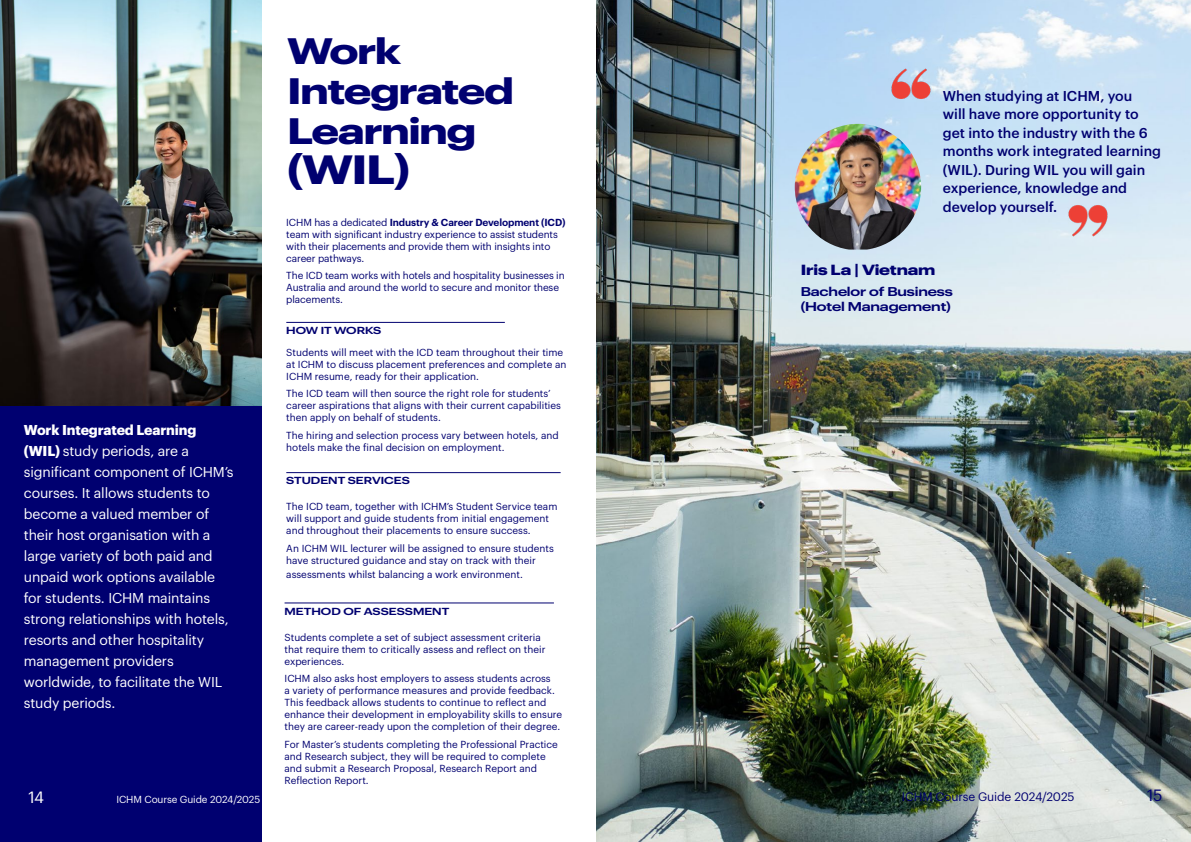
<style>
.page{position:relative;width:1191px;height:842px;background:#fff}
.page>*{position:absolute;margin:0;border:0;box-sizing:border-box;transform-origin:0 0}
.t1{font:700 40px "Graphik Wide";color:#000070}
.t2{font:700 36px/40px "Graphik Wide";letter-spacing:-.025em;color:#000070}
.t3{font:16px "Graphik";color:#fff}
.t4{font:16px "Graphik";color:#000070}
.t5{font:700 14.4px "Graphik Wide";letter-spacing:-.01em;color:#000070}
.t6{font:14px/21px "Graphik";letter-spacing:-.01em;color:#fff}
.t7{font:500 14px/18.5px "Graphik";color:#000070}
.t8{font:600 12.5px/15px "Graphik Wide";letter-spacing:-.01em;color:#000070}
.t9{font:12px "Graphik";letter-spacing:-.01em;color:#000070}
.t10{font:10px/12px "Graphik";color:#000070}
.t11{font:600 10px "Graphik Wide";color:#000070}
.t12{font:10px "Graphik";letter-spacing:-.01em;color:#fff}
.s1{font-weight:700}
.s2{font-weight:600}
</style>
<div class="page">
<div style="left:0;top:0;width:261px;height:842px;background:#000070"></div>
<img style="left:0;top:0;width:261px;height:406px">
<hr style="left:286px;top:322px;width:219px;height:1px;background:#000070">
<hr style="left:286px;top:472px;width:274px;height:1px;background:#000070">
<img style="left:596px;top:0;width:595px;height:842px">
<hr style="left:284px;top:602px;width:270px;height:1px;background:#000070">
<img style="left:794px;top:124px;width:127px;height:126px">
<img style="left:1067px;top:204px;width:42px;height:32px">
<img style="left:889px;top:68px;width:42px;height:32px">
<p class="t6" style="left:24px;top:418px;width:211px"><span class="s1">Work Integrated Learning (WIL)</span> study periods, are a significant component of ICHM’s courses. It allows students to become a valued member of their host organisation with a large variety of both paid and unpaid work options available for students. ICHM maintains strong relationships with hotels, resorts and other hospitality management providers worldwide, to facilitate the WIL study periods.</p>
<h2 class="t2" style="left:287px;top:27px;width:228px">Work<br>Integrated<br>Learning</h2>
<h1 class="t1" style="left:287px;top:138px;width:124px">(WIL)</h1>
<p class="t10" style="left:286px;top:215px;width:281px">ICHM has a dedicated <span class="s2">Industry &amp; Career Development (ICD) </span>team with significant industry experience to assist students with their placements and provide them with insights into career pathways.</p>
<p class="t10" style="left:286px;top:269px;width:280px">The ICD team works with hotels and hospitality businesses in<br>Australia and around the world to secure and monitor these placements.</p>
<p class="t11" style="left:286px;top:323px;width:97px">HOW IT WORKS</p>
<p class="t10" style="left:286px;top:345px;width:282px">Students will meet with the ICD team throughout their time at ICHM to discuss placement preferences and complete an<br>ICHM resume, ready for their application.</p>
<p class="t10" style="left:286px;top:387px;width:276px">The ICD team will then source the right role for students’ career aspirations that aligns with their current capabilities then apply on behalf of students.</p>
<p class="t10" style="left:286px;top:428px;width:274px">The hiring and selection process vary between hotels, and hotels make the final decision on employment.</p>
<p class="t11" style="left:286px;top:473px;width:125px">STUDENT SERVICES</p>
<p class="t10" style="left:286px;top:500px;width:273px">The ICD team, together with ICHM’s Student Service team will support and guide students from initial engagement and throughout their placements to ensure success.</p>
<p class="t10" style="left:286px;top:542px;width:269px">An ICHM WIL lecturer will be assigned to ensure students have structured guidance and stay on track with their</p>
<p class="t10" style="left:286px;top:568px;width:238px">assessments whilst balancing a work environment.</p>
<p class="t11" style="left:284px;top:603px;width:166px">METHOD OF ASSESSMENT</p>
<p class="t10" style="left:284px;top:630px;width:262px">Students complete a set of subject assessment criteria that require them to critically assess and reflect on their experiences.</p>
<p class="t10" style="left:284px;top:672px;width:279px">ICHM also asks host employers to assess students across<br>a variety of performance measures and provide feedback.<br>This feedback allows students to continue to reflect and enhance their development in employability skills to ensure they are career-ready upon the completion of their degree.</p>
<p class="t10" style="left:284px;top:738px;width:275px">For Master’s students completing the Professional Practice and Research subject, they will be required to complete and submit a Research Proposal, Research Report and Reflection Report.</p>
<h3 class="t7" style="left:943px;top:85px;width:220px">When studying at ICHM, you<br>will have more opportunity to get into the industry with the 6 months work integrated learning (WIL). During WIL you will gain experience, knowledge and develop yourself.</h3>
<h3 class="t5" style="left:800px;top:259px;width:136px">Iris La | Vietnam</h3>
<p class="t8" style="left:800px;top:283px;width:154px">Bachelor of Business (Hotel Management)</p>
<h3 class="t3" style="left:28px;top:785px;width:17px">14</h3>
<p class="t12" style="left:116px;top:791px;width:145px">ICHM Course Guide 2024/2025</p>
<p class="t9" style="left:902px;top:788px;width:174px">ICHM Course Guide 2024/2025</p>
<h3 class="t4" style="left:1147px;top:783px;width:17px">15</h3>
</div>
